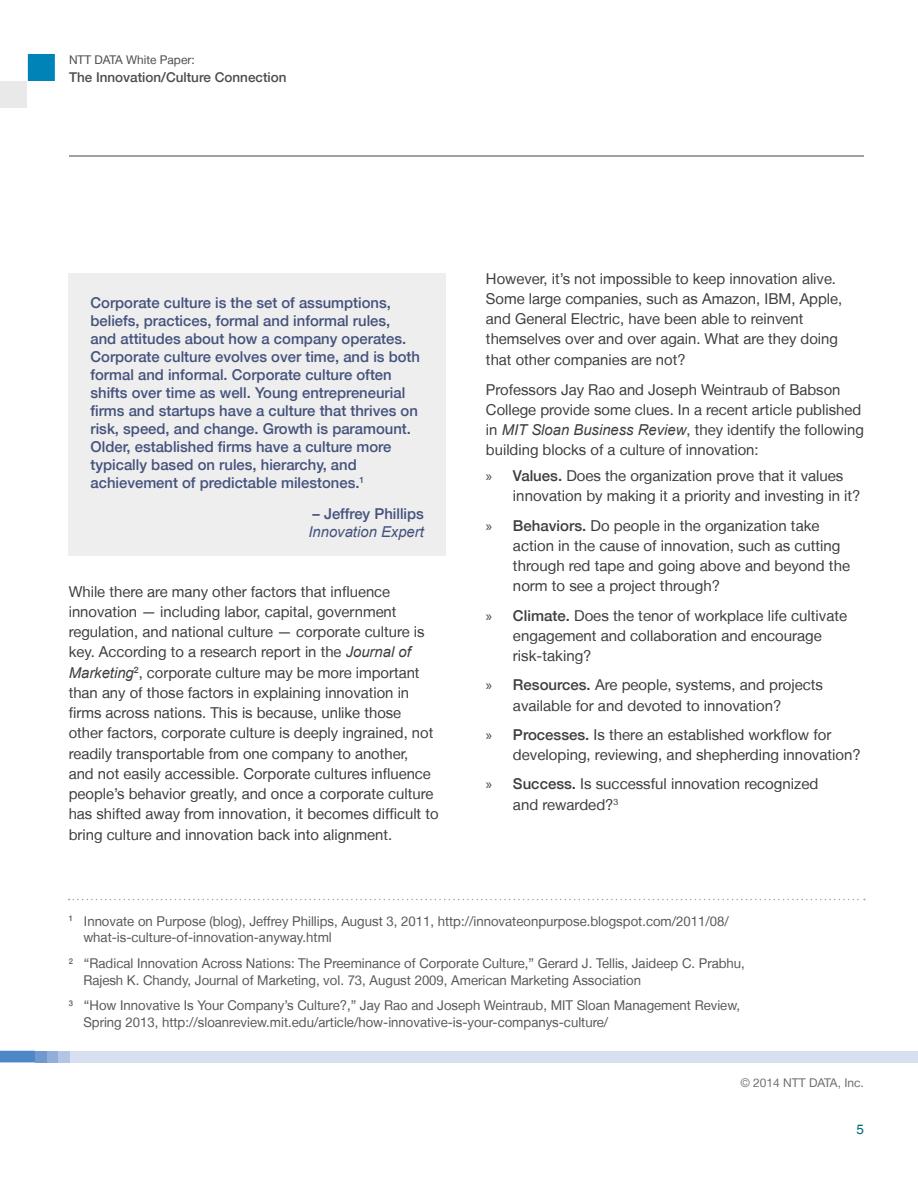
<style>
.page{position:relative;width:918px;height:1188px;background:#fff}
.page>*{position:absolute;margin:0;border:0;box-sizing:border-box;transform-origin:0 0}
.t1{font:15px/20.2px "Helvetica Neue LT";color:#3e3e3f}
.t2{font:500 15px/18px "Helvetica Neue LT";color:#44527c}
.t3{font:italic 15px "Arial";color:#44527c}
.t4{font:13.5px/16.5px "Helvetica Neue LT";color:#57585a}
.t5{font:500 13.5px "Helvetica Neue LT";color:#4d4d4d}
.t6{font:13.5px "Helvetica LT Com";color:#006a71}
.t7{font:12px "Helvetica Neue LT";color:#4d4d4d}
.t8{font:12px "Helvetica Neue LT";color:#6c6d70}
.s1{font-family:"Arial";font-style:italic}
.s2{font-family:"Myriad Pro"}
.s3{font-weight:500}
.s4{color:#808285}
</style>
<div class="page">
<svg style="left:0;top:1051px;width:35px;height:11px"></svg>
<div style="left:35px;top:1051px;width:12px;height:11px;background:#7198cf"></div>
<div style="left:47px;top:1051px;width:12px;height:11px;background:#91aeda"></div>
<div style="left:59px;top:1051px;width:11px;height:11px;background:#b3c4e4"></div>
<div style="left:70px;top:1051px;width:848px;height:11px;background:#d6e0f1"></div>
<svg style="left:0;top:54px;width:55px;height:54px"></svg>
<hr style="left:69px;top:155px;width:795px;height:2px;background:#808285">
<div style="left:68px;top:273px;width:378px;height:283px;background:#eeeeef"></div>
<svg style="left:69px;top:899px;width:796px;height:1px"></svg>
<p class="t7" style="left:69px;top:53px;width:127px">NTT DATA White Paper:</p>
<p class="t5" style="left:69px;top:69px;width:219px">The Innovation/Culture Connection</p>
<p class="t2" style="left:91px;top:293px;width:331px">Corporate culture is the set of assumptions, beliefs, practices, formal and informal rules,<br>and attitudes about how a company operates.<br>Corporate culture evolves over time, and is both formal and informal. Corporate culture often shifts over time as well. Young entrepreneurial firms and startups have a culture that thrives on risk, speed, and change. Growth is paramount.<br>Older, established firms have a culture more typically based on rules, hierarchy, and achievement of predictable milestones.<sup>1</sup></p>
<p class="t2" style="left:313px;top:505px;width:113px">– Jeffrey Phillips</p>
<p class="t3" style="left:308px;top:522px;width:117px">Innovation Expert</p>
<p class="t1" style="left:69px;top:581px;width:371px">While there are many other factors that influence innovation — including labor, capital, government regulation, and national culture — corporate culture is key. According to a research report in the <span class="s1">Journal of Marketing</span><sup>2</sup>, corporate culture may be more important than any of those factors in explaining innovation in firms across nations. This is because, unlike those other factors, corporate culture is deeply ingrained, not readily transportable from one company to another,<br>and not easily accessible. Corporate cultures influence people’s behavior greatly, and once a corporate culture has shifted away from innovation, it becomes difficult to bring culture and innovation back into alignment.</p>
<p class="t1" style="left:486px;top:268px;width:358px">However, it’s not impossible to keep innovation alive.<br>Some large companies, such as Amazon, IBM, Apple, and General Electric, have been able to reinvent themselves over and over again. What are they doing that other companies are not?</p>
<p class="t1" style="left:486px;top:379px;width:379px">Professors Jay Rao and Joseph Weintraub of Babson College provide some clues. In a recent article published in <span class="s1">MIT Sloan Business Review</span>, they identify the following building blocks of a culture of innovation:</p>
<p class="t1" style="left:513px;top:465px;width:349px;text-indent:-27px"><span class="s2">»</span> <span class="s3">Values.</span> Does the organization prove that it values innovation by making it a priority and investing in it?</p>
<p class="t1" style="left:513px;top:515px;width:339px;text-indent:-27px"><span class="s2">»</span> <span class="s3">Behaviors.</span> Do people in the organization take action in the cause of innovation, such as cutting through red tape and going above and beyond the norm to see a project through?</p>
<p class="t1" style="left:513px;top:605px;width:336px;text-indent:-27px"><span class="s2">»</span> <span class="s3">Climate.</span> Does the tenor of workplace life cultivate engagement and collaboration and encourage risk-taking?</p>
<p class="t1" style="left:513px;top:675px;width:312px;text-indent:-27px"><span class="s2">»</span> <span class="s3">Resources.</span> Are people, systems, and projects available for and devoted to innovation?</p>
<p class="t1" style="left:513px;top:724px;width:349px;text-indent:-27px"><span class="s2">»</span> <span class="s3">Processes.</span> Is there an established workflow for developing, reviewing, and shepherding innovation?</p>
<p class="t1" style="left:513px;top:774px;width:307px;text-indent:-27px"><span class="s2">»</span> <span class="s3">Success.</span> Is successful innovation recognized and rewarded?<sup>3</sup></p>
<p class="t4" style="left:83px;top:913px;width:647px;text-indent:-15px"><sup>1</sup> Innovate on Purpose (blog), Jeffrey Phillips, August 3, 2011, http://innovateonpurpose.blogspot.com/2011/08/ what-is-culture-of-innovation-anyway.html</p>
<p class="t4" style="left:83px;top:955px;width:663px;text-indent:-15px"><sup>2</sup> “Radical Innovation Across Nations: The Preeminance of Corporate Culture,” Gerard J. Tellis, Jaideep C. Prabhu,<br>Rajesh K. Chandy, Journal of Marketing, vol. 73, August 2009, American Marketing Association</p>
<p class="t4" style="left:83px;top:997px;width:658px;text-indent:-15px"><sup>3</sup> “How Innovative Is Your Company’s Culture?,” Jay Rao and Joseph Weintraub, MIT Sloan Management Review,<br>Spring 2013, http://sloanreview.mit.edu/article/how-innovative-is-your-companys-culture/</p>
<p class="t8" style="left:740px;top:1075px;width:125px"><span class="s4">©</span> 2014 NTT DATA, Inc.</p>
<p class="t6" style="left:856px;top:1121px;width:9px">5</p>
</div>
